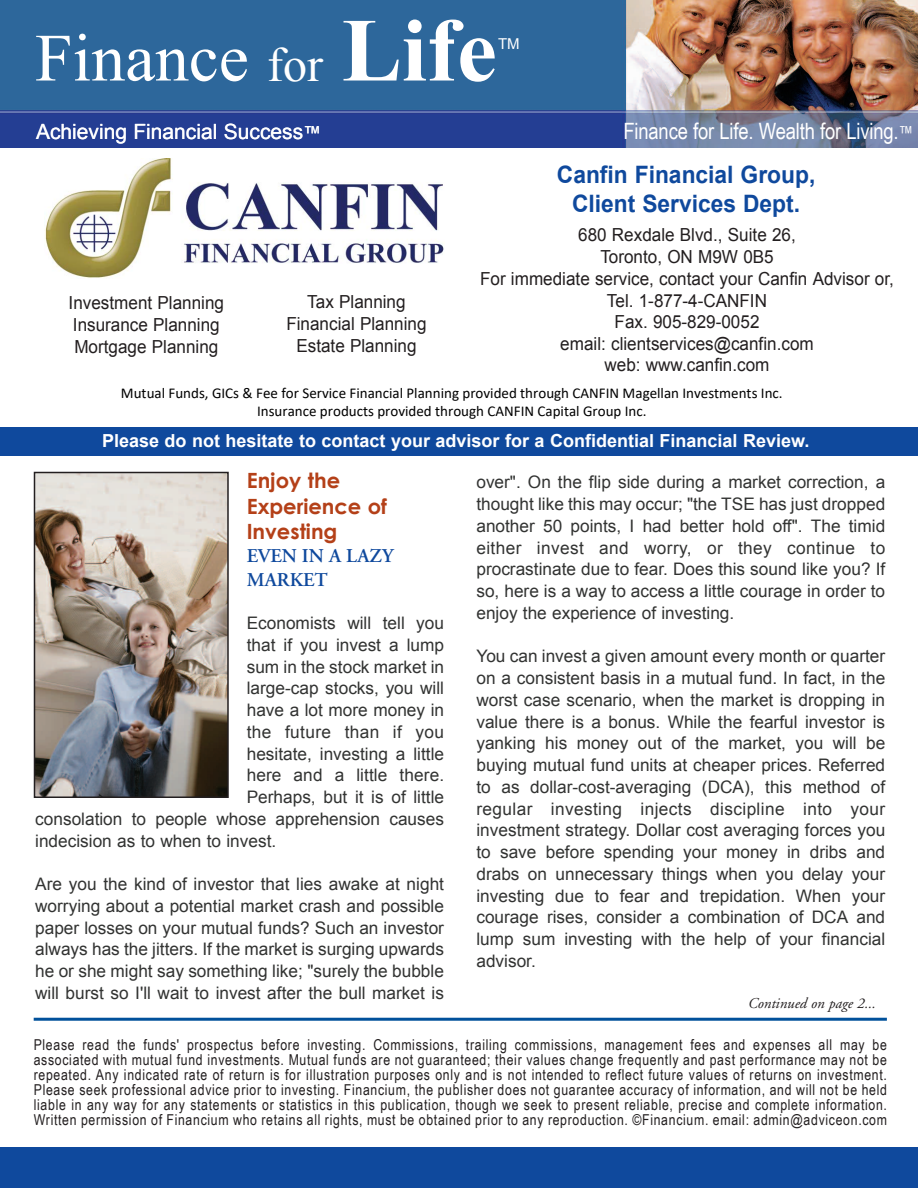
<style>
.page{position:relative;width:918px;height:1188px;background:#fff}
.page>*{position:absolute;margin:0;border:0;box-sizing:border-box;transform-origin:0 0}
.t1{font:67.5px "Times New Roman";color:#fff}
.t2{font:700 24px/28.8px "Arial";color:#0f499d;text-align:center;scale:.95 1}
.t3{font:22.5px "Arial Narrow";letter-spacing:-.01em;color:#fff}
.t4{font:700 21px/25.2px "Century Gothic";color:#b44018}
.t5{font:21px "Arial";color:#fff}
.t6{font:600 19.5px/23.4px "Adobe Garamond";color:#0f499d}
.t7{font:18px/21.8px "Arial";color:#231f20;text-align:center;scale:.95 1}
.t8{font:700 18px "Arial";color:#fff}
.t9{font:17.25px/21.8px "Arial";color:#323332;text-align:justify}
.t10{font:17.25px "Arial";letter-spacing:.02em;color:#323332}
.t11{font:15px/15px "Arial Narrow";letter-spacing:.045em;color:#231f20;text-align:justify}
.t12{font:15px/18px "Calibri";color:#000;text-align:center}
.t13{font:italic 15px "Adobe Garamond";color:#231f20}
.t14{font:15px "Arial";color:#fff}
.s1{font-size:48px}
.s2{font-weight:700;font-size:90px}
.s3{font-size:18px}
</style>
<div class="page">
<img style="left:0;top:0;width:918px;height:148px">
<hr style="left:34px;top:1018px;width:853px;height:3px;background:#01519b">
<div style="left:0;top:1147px;width:918px;height:41px;background:#0f499d"></div>
<div style="left:0;top:427px;width:918px;height:28px;background:#0f499d"></div>
<img style="left:37px;top:475px;width:189px;height:320px">
<div style="left:34px;top:472px;width:195px;height:326px;border:2px solid #231f20"></div>
<img style="left:45px;top:158px;width:399px;height:120px">
<h1 class="t1" style="left:35px;top:20px;width:463px">Finance <span class="s1">for</span> <span class="s2">Life</span></h1>
<p class="t14" style="left:498px;top:36px;width:23px">TM</p>
<p class="t5" style="left:36px;top:120px;width:287px">Achieving Financial Success<span class="s3">™</span></p>
<h3 class="t3" style="left:624px;top:118px;width:291px">Finance for Life. Wealth for Living.<span class="s3">™</span></h3>
<h2 class="t2" style="left:557px;top:160px;width:274px">Canfin Financial Group,<br>Client Services Dept.</h2>
<p class="t7" style="left:480px;top:224px;width:437px">680 Rexdale Blvd., Suite 26,<br>Toronto, ON M9W 0B5<br>For immediate service, contact your Canfin Advisor or,<br>Tel. 1-877-4-CANFIN<br>Fax. 905-829-0052<br>email: clientservices@canfin.com<br>web: www.canfin.com</p>
<p class="t12" style="left:121px;top:383px;width:663px">Mutual Funds, GICs &amp; Fee for Service Financial Planning provided through CANFIN Magellan Investments Inc.<br>Insurance products provided through CANFIN Capital Group Inc.</p>
<p class="t7" style="left:69px;top:292px;width:165px;text-align:left">Investment Planning<br>Insurance Planning<br>Mortgage Planning</p>
<p class="t7" style="left:286px;top:291px;width:149px">Tax Planning<br>Financial Planning<br>Estate Planning</p>
<p class="t8" style="left:102px;top:430px;width:709px">Please do not hesitate to contact your advisor for a Confidential Financial Review.</p>
<p class="t4" style="left:247px;top:468px;width:142px">Enjoy the<br>Experience of<br>Investing</p>
<p class="t6" style="left:247px;top:546px;width:148px">EVEN IN A LAZY<br>MARKET</p>
<p class="t9" style="left:247px;top:612px;width:199px">Economists will tell you</p>
<p class="t9" style="left:247px;top:634px;width:199px">that if you invest a lump</p>
<p class="t9" style="left:247px;top:656px;width:199px">sum in the stock market in</p>
<p class="t9" style="left:247px;top:678px;width:199px">large-cap stocks, you will</p>
<p class="t9" style="left:247px;top:699px;width:199px">have a lot more money in</p>
<p class="t10" style="left:247px;top:722px;width:199px">the future than if you</p>
<p class="t9" style="left:247px;top:743px;width:199px">hesitate, investing a little</p>
<p class="t9" style="left:247px;top:765px;width:199px">here and a little there.</p>
<p class="t9" style="left:247px;top:786px;width:199px">Perhaps, but it is of little</p>
<p class="t9" style="left:35px;top:808px;width:410px">consolation to people whose apprehension causes</p>
<p class="t9" style="left:35px;top:830px;width:243px">indecision as to when to invest.</p>
<p class="t9" style="left:35px;top:873px;width:410px">Are you the kind of investor that lies awake at night worrying about a potential market crash and possible paper losses on your mutual funds? Such an investor always has the jitters. If the market is surging upwards he or she might say something like; "surely the bubble will burst so I'll wait to invest after the bull market is</p>
<p class="t9" style="left:476px;top:472px;width:410px">over". On the flip side during a market correction, a thought like this may occur; "the TSE has just dropped another 50 points, I had better hold off". The timid either invest and worry, or they continue to procrastinate due to fear. Does this sound like you? If so, here is a way to access a little courage in order to enjoy the experience of investing.</p>
<p class="t9" style="left:476px;top:646px;width:410px">You can invest a given amount every month or quarter on a consistent basis in a mutual fund. In fact, in the worst case scenario, when the market is dropping in value there is a bonus. While the fearful investor is yanking his money out of the market, you will be buying mutual fund units at cheaper prices. Referred to as dollar-cost-averaging (DCA), this method of regular investing injects discipline into your investment strategy. Dollar cost averaging forces you to save before spending your money in dribs and drabs on unnecessary things when you delay your investing due to fear and trepidation. When your courage rises, consider a combination of DCA and lump sum investing with the help of your financial advisor.</p>
<p class="t13" style="left:748px;top:997px;width:130px">Continued on page 2...</p>
<p class="t11" style="left:34px;top:1037px;width:855px">Please read the funds' prospectus before investing. Commissions, trailing commissions, management fees and expenses all may be associated with mutual fund investments. Mutual funds are not guaranteed; their values change frequently and past performance may not be repeated. Any indicated rate of return is for illustration purposes only and is not intended to reflect future values of returns on investment.<br>Please seek professional advice prior to investing. Financium, the publisher does not guarantee accuracy of information, and will not be held liable in any way for any statements or statistics in this publication, though we seek to present reliable, precise and complete information.<br>Written permission of Financium who retains all rights, must be obtained prior to any reproduction. ©Financium. email: admin@adviceon.com</p>
</div>
